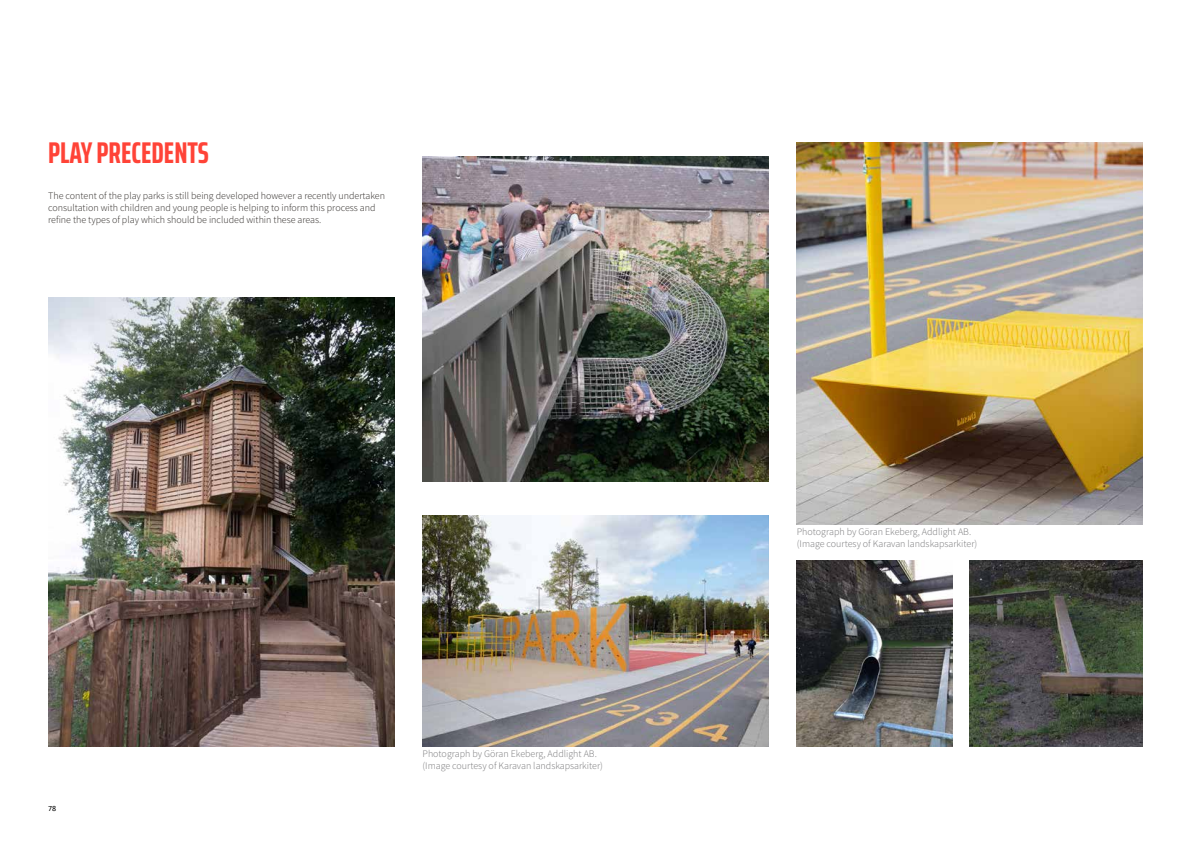
<style>
.page{position:relative;width:1191px;height:842px;background:#fff}
.page>*{position:absolute;margin:0;border:0;box-sizing:border-box;transform-origin:0 0}
.t1{font:700 extra-condensed 30px "Saira";color:#ff4337}
.t2{font:10px/12px "Source Sans Variable";color:#2d2926}
.t3{font:10px/12px "Source Sans Variable";color:#777779}
.t4{font:8px "Calibri";color:#000}
</style>
<div class="page">
<img style="left:797px;top:142px;width:345px;height:382px">
<img style="left:422px;top:516px;width:346px;height:230px">
<img style="left:422px;top:156px;width:346px;height:326px">
<img style="left:48px;top:297px;width:346px;height:449px">
<img style="left:797px;top:561px;width:155px;height:185px">
<img style="left:969px;top:561px;width:173px;height:185px">
<h1 class="t1" style="left:48px;top:130px;width:162px">PLAY PRECEDENTS</h1>
<p class="t2" style="left:48px;top:190px;width:338px">The content of the play parks is still being developed however a recently undertaken consultation with children and young people is helping to inform this process and refine the types of play which should be included within these areas.</p>
<p class="t4" style="left:48px;top:803px;width:10px">78</p>
<p class="t3" style="left:422px;top:747px;width:182px">Photograph by Göran Ekeberg, Addlight AB. (Image courtesy of Karavan landskapsarkiter)</p>
<p class="t3" style="left:797px;top:526px;width:182px">Photograph by Göran Ekeberg, Addlight AB. (Image courtesy of Karavan landskapsarkiter)</p>
</div>
